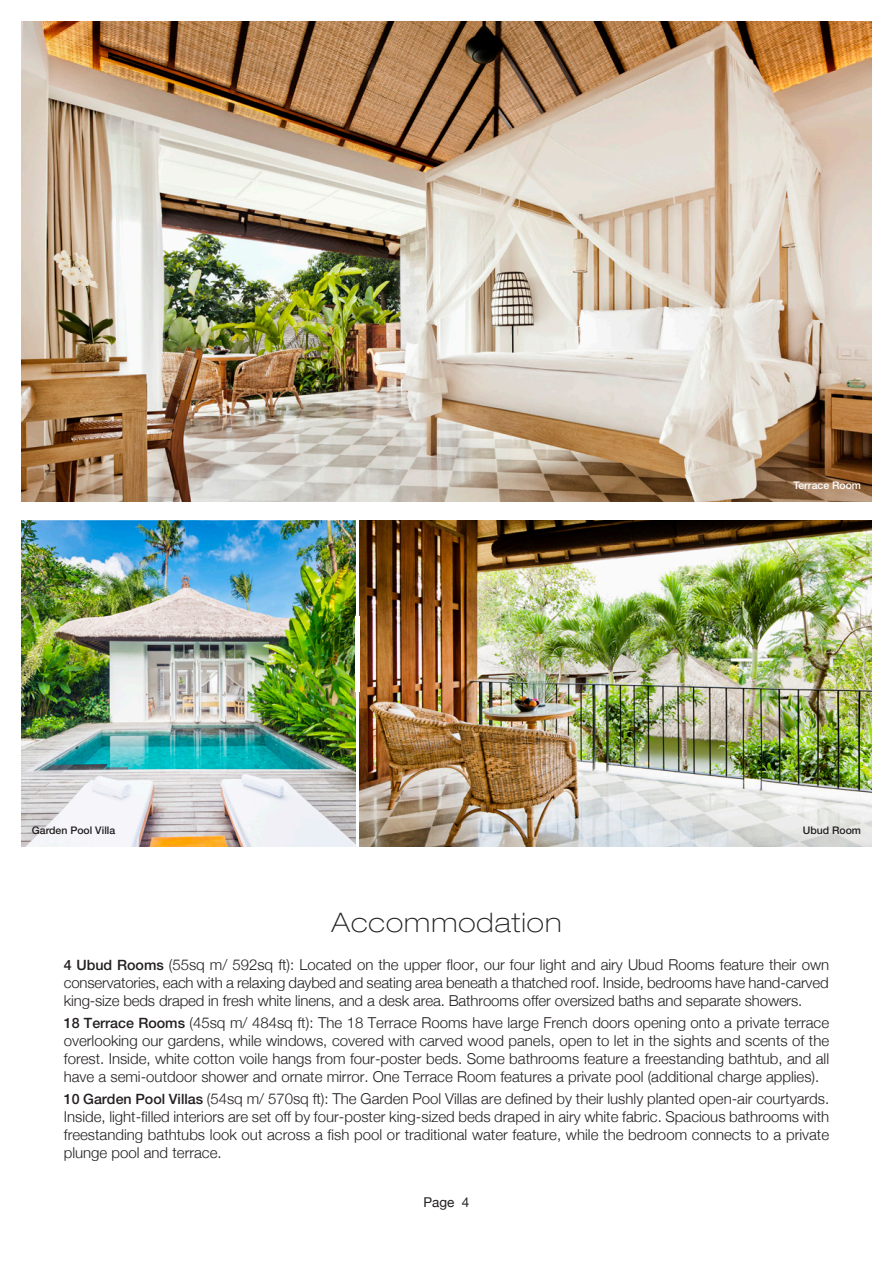
<style>
.page{position:relative;width:893px;height:1263px;background:#fff}
.page>*{position:absolute;margin:0;border:0;box-sizing:border-box;transform-origin:0 0}
.t1{font:100 expanded 27px "Helvetica Neue";letter-spacing:.04em;color:#231f20}
.t2{font:300 15px/18px "Helvetica Neue";color:#231f20;text-align:justify}
.t3{font:13.5px "Helvetica Neue";color:#231f20}
.Body_Copy{font:500 10.5px "Helvetica Neue";color:#231f20}
.Body_Copy-2{font:500 10.5px "Helvetica Neue";color:#fff}
.s1{font-weight:500;font-size:14.25px}
</style>
<div class="page">
<img style="left:21px;top:521px;width:335px;height:325px">
<img style="left:21px;top:21px;width:851px;height:481px">
<img style="left:360px;top:521px;width:511px;height:325px">
<p class="Body_Copy-2" style="left:793px;top:479px;width:69px">Terrace Room</p>
<p class="Body_Copy" style="left:32px;top:824px;width:85px">Garden Pool Villa</p>
<p class="Body_Copy" style="left:803px;top:824px;width:60px">Ubud Room</p>
<p class="t1" style="left:331px;top:906px;width:232px">Accommodation</p>
<p class="t2" style="left:64px;top:955px;width:767px"><span class="s1">4 Ubud Rooms</span> (55sq m/ 592sq ft): Located on the upper floor, our four light and airy Ubud Rooms feature their own conservatories, each with a relaxing daybed and seating area beneath a thatched roof. Inside, bedrooms have hand-carved king-size beds draped in fresh white linens, and a desk area. Bathrooms offer oversized baths and separate showers.</p>
<p class="t2" style="left:64px;top:1013px;width:767px"><span class="s1">18 Terrace Rooms</span> (45sq m/ 484sq ft): The 18 Terrace Rooms have large French doors opening onto a private terrace overlooking our gardens, while windows, covered with carved wood panels, open to let in the sights and scents of the forest. Inside, white cotton voile hangs from four-poster beds. Some bathrooms feature a freestanding bathtub, and all have a semi-outdoor shower and ornate mirror. One Terrace Room features a private pool (additional charge applies).</p>
<p class="t2" style="left:64px;top:1090px;width:767px"><span class="s1">10 Garden Pool Villas</span> (54sq m/ 570sq ft): The Garden Pool Villas are defined by their lushly planted open-air courtyards.<br>Inside, light-filled interiors are set off by four-poster king-sized beds draped in airy white fabric. Spacious bathrooms with freestanding bathtubs look out across a fish pool or traditional water feature, while the bedroom connects to a private plunge pool and terrace.</p>
<p class="t3" style="left:423px;top:1194px;width:48px">Page 4</p>
</div>
